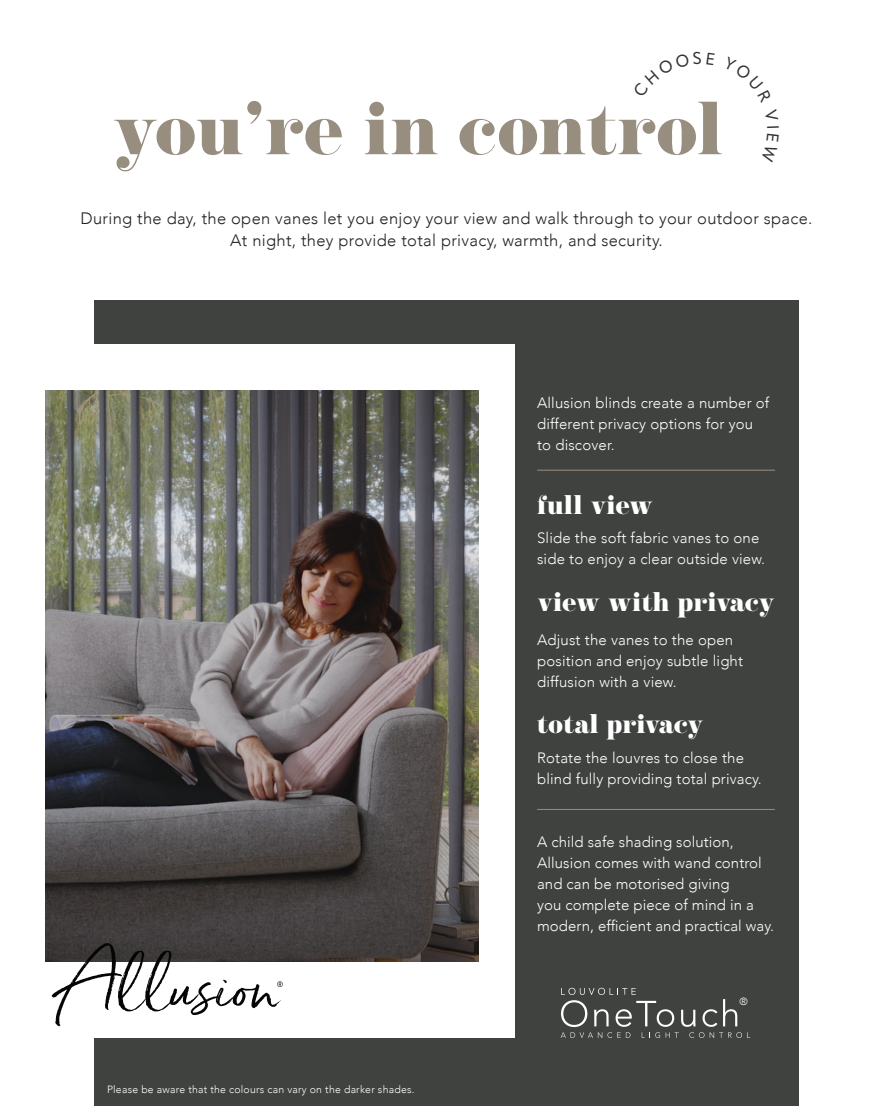
<style>
.page{position:relative;width:893px;height:1106px;background:#fff}
.page>*{position:absolute;margin:0;border:0;box-sizing:border-box;transform-origin:0 0}
.t1{font:75px "NT Josefine";letter-spacing:.005em;color:#988e80}
.t2{font:27px "NT Josefine";letter-spacing:-.005em;color:#fff}
.t3{font:300 16.5px/22.5px "Avenir";letter-spacing:.02em;color:#231f20;text-align:center}
.t4{font:300 15px/21px "Avenir";letter-spacing:.01em;color:#fff}
.t5{font:300 10.5px "Avenir";letter-spacing:.02em;color:#fff}
.t6{font:300 10.35px "Avenir";color:#fff}
</style>
<div class="page">
<div style="left:94px;top:300px;width:705px;height:806px;background:#3f423f"></div>
<div style="left:0;top:344px;width:514px;height:693px;background:#fff"></div>
<img style="left:46px;top:390px;width:433px;height:571px">
<hr style="left:537px;top:470px;width:238px;height:1px;background:#988e80">
<hr style="left:537px;top:809px;width:238px;height:1px;background:#988e80">
<svg style="left:52px;top:943px;width:231px;height:83px"></svg>
<svg style="left:561px;top:987px;width:187px;height:50px"></svg>
<h1 class="t1" style="left:113px;top:82px;width:611px">you’re in control</h1>
<p class="t3" style="left:80px;top:207px;width:733px">During the day, the open vanes let you enjoy your view and walk through to your outdoor space.<br>At night, they provide total privacy, warmth, and security.</p>
<p class="t4" style="left:537px;top:392px;width:234px">Allusion blinds create a number of different privacy options for you to discover.</p>
<h2 class="t2" style="left:537px;top:488px;width:118px">full view</h2>
<p class="t4" style="left:537px;top:527px;width:230px">Slide the soft fabric vanes to one side to enjoy a clear outside view.</p>
<h2 class="t2" style="left:537px;top:585px;width:239px">view with privacy</h2>
<p class="t4" style="left:537px;top:629px;width:208px">Adjust the vanes to the open position and enjoy subtle light diffusion with a view.</p>
<h2 class="t2" style="left:537px;top:707px;width:168px">total privacy</h2>
<p class="t4" style="left:537px;top:747px;width:226px">Rotate the louvres to close the blind fully providing total privacy.</p>
<p class="t4" style="left:537px;top:831px;width:238px">A child safe shading solution,<br>Allusion comes with wand control and can be motorised giving<br>you complete piece of mind in a modern, efficient and practical way.</p>
<p class="t5" style="left:107px;top:1082px;width:309px">Please be aware that the colours can vary on the darker shades.</p>
<p class="t6" style="left:739px;top:995px;width:10px">®</p>
</div>
